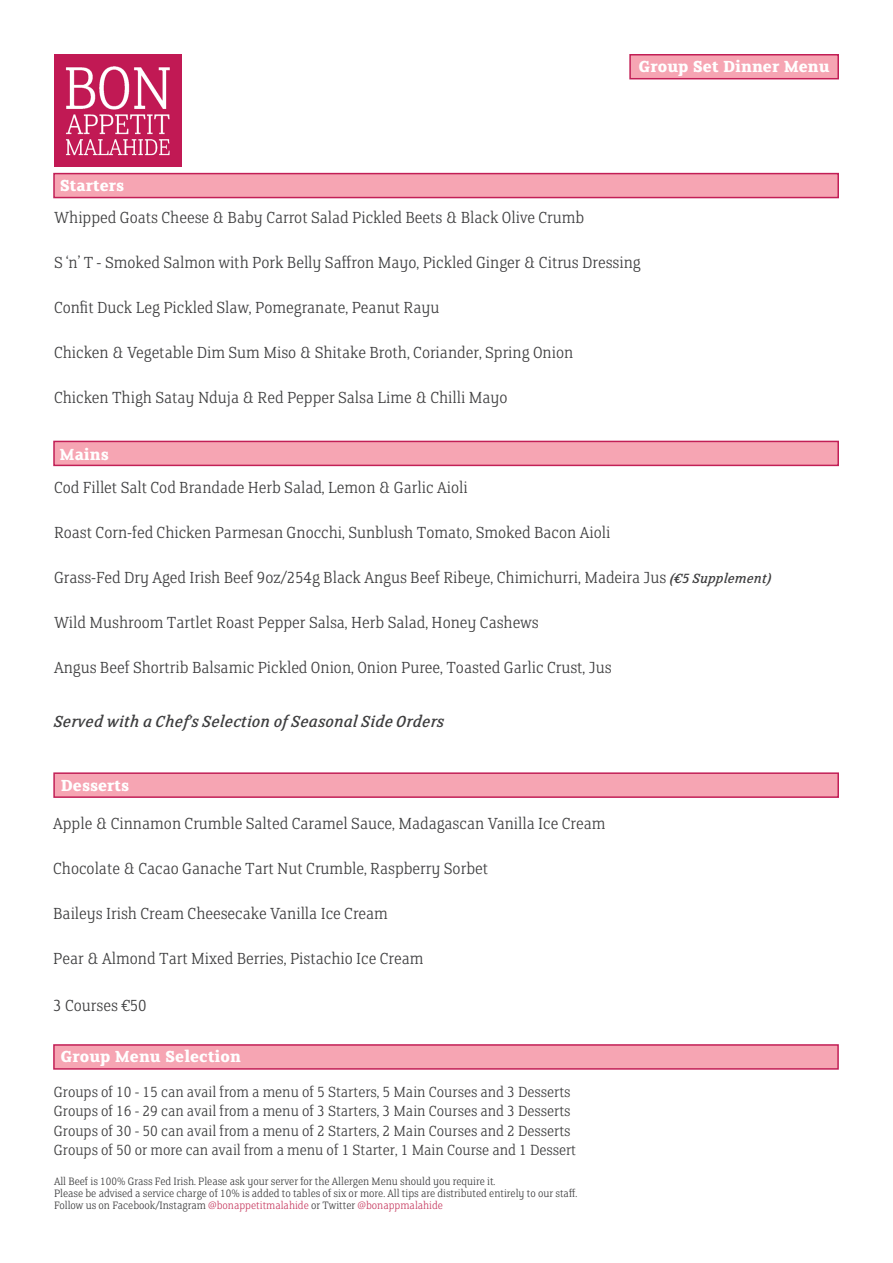
<style>
.page{position:relative;width:893px;height:1263px;background:#fff}
.page>*{position:absolute;margin:0;border:0;box-sizing:border-box;transform-origin:0 0}
.t1{font:300 18px "FS Clerkenwell";color:#3e3e3f}
.t2{font:700 18px "FS Clerkenwell";color:#fff}
.t3{font:italic 18px "FS Clerkenwell";color:#3e3e3f}
.t4{font:300 16.5px "FS Clerkenwell";color:#3e3e3f}
.t5{font:300 12px "FS Clerkenwell";color:#3e3e3f}
.s1{font-weight:400;font-style:italic;font-size:15px}
.s2{color:#c73d62}
</style>
<div class="page">
<img style="left:54px;top:54px;width:127px;height:112px">
<div style="left:53px;top:173px;width:786px;height:25px;background:#f6a5b3;border:2px solid #c21f56"></div>
<div style="left:53px;top:441px;width:786px;height:25px;background:#f6a5b3;border:2px solid #c21f56"></div>
<div style="left:629px;top:54px;width:210px;height:25px;background:#f6a5b3;border:2px solid #c21f56"></div>
<div style="left:53px;top:772px;width:786px;height:26px;background:#f6a5b3;border:2px solid #c21f56"></div>
<div style="left:53px;top:1044px;width:786px;height:26px;background:#f6a5b3;border:2px solid #c21f56"></div>
<p class="t2" style="left:60px;top:177px;width:66px">Starters</p>
<p class="t2" style="left:639px;top:57px;width:193px">Group Set Dinner Menu</p>
<p class="t1" style="left:54px;top:209px;width:532px">Whipped Goats Cheese &amp; Baby Carrot Salad Pickled Beets &amp; Black Olive Crumb</p>
<p class="t1" style="left:54px;top:254px;width:588px">S ‘n’ T - Smoked Salmon with Pork Belly Saffron Mayo, Pickled Ginger &amp; Citrus Dressing</p>
<p class="t1" style="left:54px;top:299px;width:387px">Confit Duck Leg Pickled Slaw, Pomegranate, Peanut Rayu</p>
<p class="t1" style="left:54px;top:344px;width:521px">Chicken &amp; Vegetable Dim Sum Miso &amp; Shitake Broth, Coriander, Spring Onion</p>
<p class="t1" style="left:54px;top:389px;width:455px">Chicken Thigh Satay Nduja &amp; Red Pepper Salsa Lime &amp; Chilli Mayo</p>
<p class="t2" style="left:60px;top:446px;width:51px">Mains</p>
<p class="t1" style="left:54px;top:479px;width:415px">Cod Fillet Salt Cod Brandade Herb Salad, Lemon &amp; Garlic Aioli</p>
<p class="t1" style="left:54px;top:524px;width:558px">Roast Corn-fed Chicken Parmesan Gnocchi, Sunblush Tomato, Smoked Bacon Aioli</p>
<p class="t1" style="left:54px;top:569px;width:719px">Grass-Fed Dry Aged Irish Beef 9oz/254g Black Angus Beef Ribeye, Chimichurri, Madeira Jus <span class="s1">(€5 Supplement)</span></p>
<p class="t1" style="left:54px;top:614px;width:486px">Wild Mushroom Tartlet Roast Pepper Salsa, Herb Salad, Honey Cashews</p>
<p class="t1" style="left:54px;top:659px;width:559px">Angus Beef Shortrib Balsamic Pickled Onion, Onion Puree, Toasted Garlic Crust, Jus</p>
<p class="t3" style="left:54px;top:713px;width:392px">Served with a Chef’s Selection of Seasonal Side Orders</p>
<p class="t2" style="left:61px;top:776px;width:70px">Desserts</p>
<p class="t1" style="left:53px;top:815px;width:554px">Apple &amp; Cinnamon Crumble Salted Caramel Sauce, Madagascan Vanilla Ice Cream</p>
<p class="t1" style="left:53px;top:860px;width:436px">Chocolate &amp; Cacao Ganache Tart Nut Crumble, Raspberry Sorbet</p>
<p class="t1" style="left:53px;top:905px;width:336px">Baileys Irish Cream Cheesecake Vanilla Ice Cream</p>
<p class="t1" style="left:53px;top:950px;width:372px">Pear &amp; Almond Tart Mixed Berries, Pistachio Ice Cream</p>
<p class="t1" style="left:53px;top:997px;width:95px">3 Courses €50</p>
<p class="t2" style="left:61px;top:1048px;width:182px">Group Menu Selection</p>
<p class="t4" style="left:54px;top:1084px;width:518px">Groups of 10 - 15 can avail from a menu of 5 Starters, 5 Main Courses and 3 Desserts</p>
<p class="t4" style="left:54px;top:1103px;width:518px">Groups of 16 - 29 can avail from a menu of 3 Starters, 3 Main Courses and 3 Desserts</p>
<p class="t4" style="left:54px;top:1123px;width:518px">Groups of 30 - 50 can avail from a menu of 2 Starters, 2 Main Courses and 2 Desserts</p>
<p class="t4" style="left:54px;top:1142px;width:524px">Groups of 50 or more can avail from a menu of 1 Starter, 1 Main Course and 1 Dessert</p>
<p class="t5" style="left:54px;top:1176px;width:443px">All Beef is 100% Grass Fed Irish. Please ask your server for the Allergen Menu should you require it.</p>
<p class="t5" style="left:54px;top:1188px;width:525px">Please be advised a service charge of 10% is added to tables of six or more. All tips are distributed entirely to our staff.</p>
<p class="t5" style="left:54px;top:1200px;width:390px">Follow us on Facebook/Instagram <span class="s2">@bonappetitmalahide</span> or Twitter <span class="s2">@bonappmalahide</span></p>
</div>
